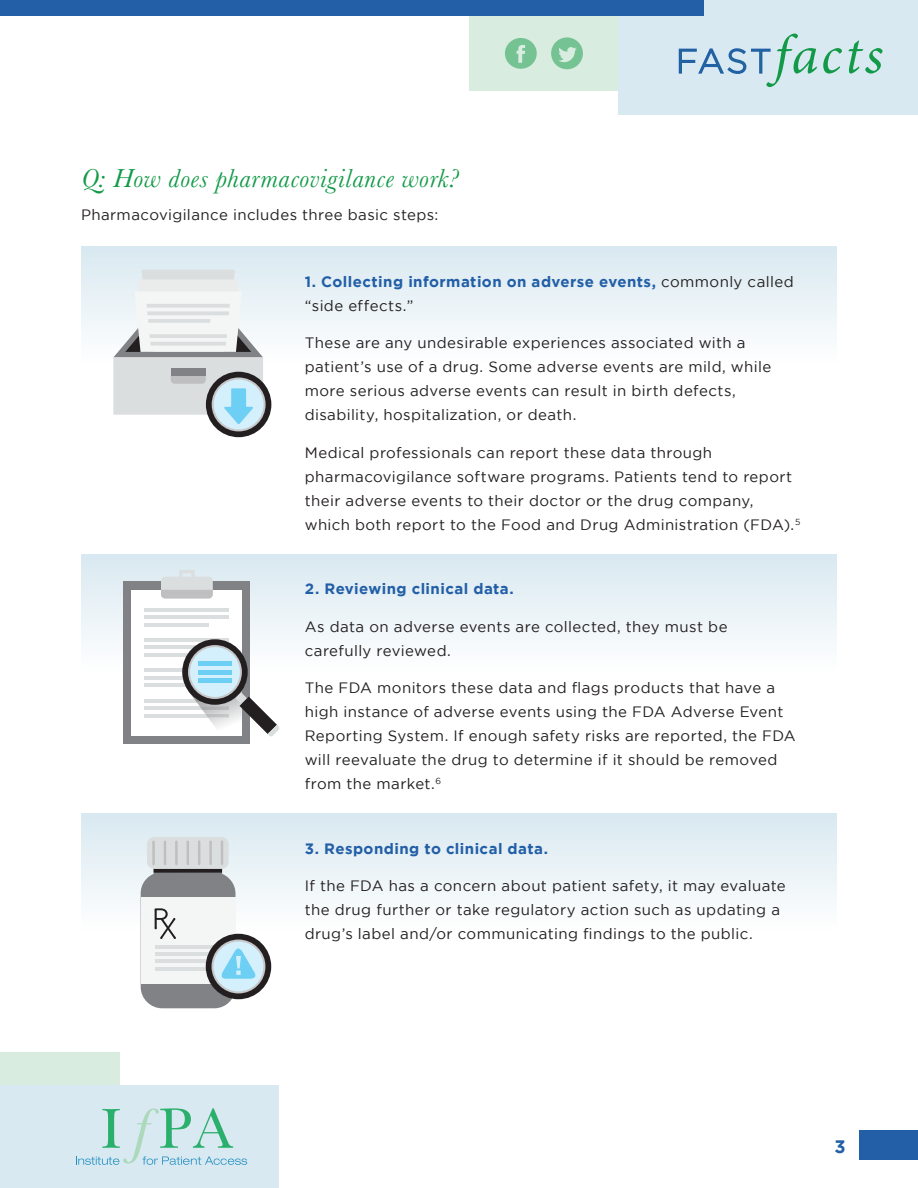
<style>
.page{position:relative;width:918px;height:1188px;background:#fff}
.page>*{position:absolute;margin:0;border:0;box-sizing:border-box;transform-origin:0 0}
.t1{font:italic 27px "Baskerville";letter-spacing:.025em;color:#129a48}
.t2{font:700 18px "Gotham";color:#225fa7}
.t3{font:15px/24px "Gotham";letter-spacing:.025em;color:#231f20}
.t4{font:700 15px/24px "Gotham";letter-spacing:.03em;color:#225fa7}
.s1{font-weight:400;color:#231f20}
</style>
<div class="page">
<div style="left:860px;top:1131px;width:58px;height:29px;background:#225fa7"></div>
<div style="left:470px;top:0;width:148px;height:91px;background:#d8ecdf"></div>
<div style="left:618px;top:0;width:300px;height:115px;background:#d9e9f1"></div>
<div style="left:0;top:0;width:704px;height:16px;background:#225fa7"></div>
<svg style="left:678px;top:34px;width:205px;height:53px"></svg>
<svg style="left:505px;top:38px;width:32px;height:31px"></svg>
<svg style="left:551px;top:37px;width:32px;height:32px"></svg>
<div style="left:0;top:1053px;width:120px;height:135px;background:#d8ecdf"></div>
<div style="left:0;top:1085px;width:279px;height:103px;background:#d9e9f1"></div>
<svg style="left:76px;top:1108px;width:171px;height:57px"></svg>
<div style="left:81px;top:813px;width:756px;height:116px;background:linear-gradient(to bottom,#d8e8f0,#fefefe)"></div>
<div style="left:81px;top:554px;width:756px;height:116px;background:linear-gradient(to bottom,#d8e8f0,#fdfdfe)"></div>
<div style="left:81px;top:247px;width:756px;height:116px;background:linear-gradient(to bottom,#d9e9f0,#fefefe)"></div>
<div style="left:124px;top:581px;width:126px;height:163px;background:#808285"></div>
<div style="left:132px;top:590px;width:110px;height:145px;background:#fff"></div>
<hr style="left:145px;top:608px;width:84px;height:3px;background:#dbdede">
<hr style="left:145px;top:615px;width:84px;height:4px;background:#dbdede">
<hr style="left:145px;top:623px;width:64px;height:4px;background:#dbdede">
<hr style="left:145px;top:638px;width:84px;height:4px;background:#dbdede">
<hr style="left:145px;top:646px;width:84px;height:3px;background:#dbdede">
<hr style="left:145px;top:653px;width:64px;height:4px;background:#dbdede">
<hr style="left:145px;top:668px;width:84px;height:4px;background:#dbdede">
<hr style="left:145px;top:676px;width:84px;height:4px;background:#dbdede">
<hr style="left:145px;top:683px;width:64px;height:4px;background:#dbdede">
<hr style="left:145px;top:699px;width:84px;height:3px;background:#dbdede">
<hr style="left:145px;top:706px;width:84px;height:4px;background:#dbdede">
<hr style="left:145px;top:714px;width:64px;height:4px;background:#dbdede">
<img style="left:188px;top:694px;width:22px;height:26px">
<img style="left:194px;top:699px;width:6px;height:3px">
<img style="left:200px;top:706px;width:10px;height:4px">
<img style="left:205px;top:714px;width:5px;height:4px">
<svg style="left:210px;top:692px;width:69px;height:45px"></svg>
<svg style="left:182px;top:639px;width:66px;height:66px"></svg>
<svg style="left:188px;top:645px;width:54px;height:54px"></svg>
<div style="left:190px;top:647px;width:50px;height:50px;background:#d4f0fc;border-radius:50%"></div>
<svg style="left:161px;top:570px;width:52px;height:28px"></svg>
<div style="left:198px;top:661px;width:33px;height:5px;background:#6ecff5"></div>
<hr style="left:198px;top:670px;width:33px;height:4px;background:#6ecff5">
<div style="left:198px;top:678px;width:33px;height:5px;background:#6ecff5"></div>
<div style="left:206px;top:372px;width:65px;height:65px;background:#231f20;border-radius:50%"></div>
<svg style="left:212px;top:378px;width:54px;height:53px"></svg>
<div style="left:214px;top:380px;width:50px;height:49px;background:#d4f0fc;border-radius:50%"></div>
<svg style="left:113px;top:270px;width:150px;height:154px"></svg>
<hr style="left:147px;top:304px;width:83px;height:4px;background:#dbdede">
<hr style="left:147px;top:311px;width:82px;height:4px;background:#dbdede">
<hr style="left:148px;top:319px;width:62px;height:4px;background:#dbdede">
<hr style="left:150px;top:334px;width:77px;height:4px;background:#dbdede">
<hr style="left:150px;top:342px;width:76px;height:4px;background:#dbdede">
<div style="left:147px;top:837px;width:82px;height:32px;background:#dbdede;border-radius:7px"></div>
<hr style="left:152px;top:841px;width:3px;height:24px;background:#bfbfc2">
<hr style="left:164px;top:841px;width:2px;height:24px;background:#bfbfc2">
<hr style="left:175px;top:841px;width:3px;height:24px;background:#bfbfc2">
<hr style="left:187px;top:841px;width:2px;height:24px;background:#bfbfc2">
<hr style="left:198px;top:840px;width:2px;height:25px;background:#bfbfc2">
<hr style="left:209px;top:840px;width:3px;height:25px;background:#bfbfc2">
<hr style="left:221px;top:840px;width:2px;height:25px;background:#bfbfc2">
<div style="left:206px;top:934px;width:65px;height:65px;background:#231f20;border-radius:50%"></div>
<svg style="left:212px;top:940px;width:53px;height:53px"></svg>
<div style="left:214px;top:942px;width:49px;height:49px;background:#d4f0fc;border-radius:50%"></div>
<svg style="left:141px;top:863px;width:117px;height:145px"></svg>
<p class="t1" style="left:81px;top:160px;width:379px">Q: How does pharmacovigilance work?</p>
<p class="t3" style="left:81px;top:202px;width:359px">Pharmacovigilance includes three basic steps:</p>
<p class="t4" style="left:305px;top:269px;width:490px">1. Collecting information on adverse events, <span class="s1">commonly called “side effects.”</span></p>
<p class="t3" style="left:305px;top:331px;width:468px">These are any undesirable experiences associated with a patient’s use of a drug. Some adverse events are mild, while more serious adverse events can result in birth defects, disability, hospitalization, or death.</p>
<p class="t3" style="left:305px;top:440px;width:497px">Medical professionals can report these data through pharmacovigilance software programs. Patients tend to report their adverse events to their doctor or the drug company, which both report to the Food and Drug Administration (FDA).<sup>5</sup></p>
<p class="t4" style="left:305px;top:577px;width:211px">2. Reviewing clinical data.</p>
<p class="t3" style="left:305px;top:614px;width:424px">As data on adverse events are collected, they must be carefully reviewed.</p>
<p class="t3" style="left:305px;top:676px;width:493px">The FDA monitors these data and flags products that have a high instance of adverse events using the FDA Adverse Event Reporting System. If enough safety risks are reported, the FDA will reevaluate the drug to determine if it should be removed from the market.<sup>6</sup></p>
<p class="t4" style="left:305px;top:836px;width:245px">3. Responding to clinical data.</p>
<p class="t3" style="left:305px;top:874px;width:482px">If the FDA has a concern about patient safety, it may evaluate the drug further or take regulatory action such as updating a drug’s label and/or communicating findings to the public.</p>
<p class="t2" style="left:835px;top:1136px;width:13px">3</p>
</div>
